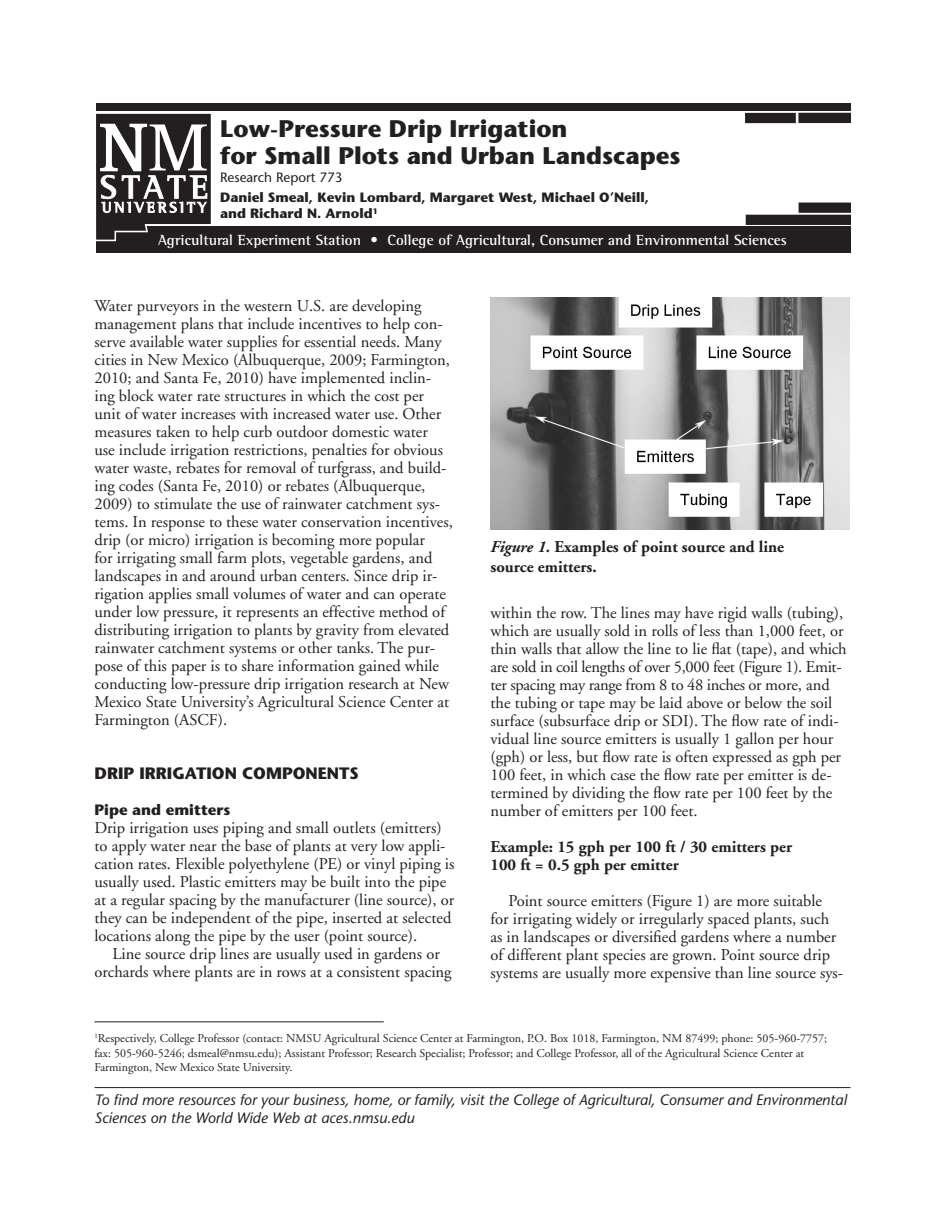
<style>
.page{position:relative;width:945px;height:1215px;background:#fff}
.page>*{position:absolute;margin:0;border:0;box-sizing:border-box;transform-origin:0 0}
.t1{font:700 24px/27px "Stone Sans";color:#231f20}
.A_Body_Text_11_12_no{font:16.5px/18px "Adobe Garamond";color:#231f20}
.A_Body_Text_11_12{font:16.5px/18px "Adobe Garamond";color:#231f20}
.A_Body_Text_11_12_no-2{font:700 16.5px/18px "Adobe Garamond";color:#231f20}
.A_Subtitle1_11_12_AL{font:700 16.5px "Stone Sans";color:#231f20}
.For_more_info{font:italic 15px/18px "Stone Sans";color:#231f20}
.t2{font:700 15px "Rotis Semi Serif";color:#fff}
.A_Subtitle2_10_12_TI{font:700 15px "Stone Sans";color:#231f20}
.t3{font:700 13.5px/16.5px "Stone Sans";color:#231f20}
.t4{font:13.5px "Stone Sans";color:#231f20}
.Footnote{font:12px/14.4px "Adobe Garamond";color:#231f20}
.s1{font-style:italic}
</style>
<div class="page">
<div style="left:96px;top:227px;width:754px;height:26px;background:#231f20"></div>
<svg style="left:96px;top:113px;width:117px;height:129px"></svg>
<div style="left:96px;top:104px;width:754px;height:7px;background:#231f20"></div>
<svg style="left:798px;top:113px;width:52px;height:10px"></svg>
<div style="left:745px;top:113px;width:51px;height:10px;background:#231f20"></div>
<svg style="left:746px;top:203px;width:104px;height:22px"></svg>
<hr style="left:94px;top:1087px;width:756px;height:1px;background:#231f20">
<hr style="left:94px;top:1021px;width:290px;height:1px;background:#231f20">
<img style="left:490px;top:298px;width:360px;height:231px">
<p class="t1" style="left:220px;top:115px;width:462px">Low-Pressure Drip Irrigation<br>for Small Plots and Urban Landscapes</p>
<p class="t4" style="left:220px;top:169px;width:124px">Research Report 773</p>
<p class="t3" style="left:220px;top:189px;width:430px">Daniel Smeal, Kevin Lombard, Margaret West, Michael O’Neill, and Richard N. Arnold<sup>1</sup></p>
<p class="t2" style="left:158px;top:231px;width:630px">Agricultural Experiment Station • College of Agricultural, Consumer and Environmental Sciences</p>
<p class="A_Body_Text_11_12_no" style="left:94px;top:297px;width:360px">Water purveyors in the western U.S. are developing management plans that include incentives to help con&shy;serve available water supplies for essential needs. Many cities in New Mexico (Albuquerque, 2009; Farmington, 2010; and Santa Fe, 2010) have implemented inclin&shy;ing block water rate structures in which the cost per unit of water increases with increased water use. Other measures taken to help curb outdoor domestic water<br>use include irrigation restrictions, penalties for obvious water waste, rebates for removal of turfgrass, and build&shy;ing codes (Santa Fe, 2010) or rebates (Albuquerque, 2009) to stimulate the use of rainwater catchment sys&shy;tems. In response to these water conservation incentives, drip (or micro) irrigation is becoming more popular<br>for irrigating small farm plots, vegetable gardens, and landscapes in and around urban centers. Since drip ir&shy;rigation applies small volumes of water and can operate under low pressure, it represents an effective method of distributing irrigation to plants by gravity from elevated rainwater catchment systems or other tanks. The pur&shy;pose of this paper is to share information gained while conducting low-pressure drip irrigation research at New Mexico State University’s Agricultural Science Center at Farmington (ASCF).</p>
<p class="A_Subtitle1_11_12_AL" style="left:94px;top:762px;width:266px">DRIP IRRIGATION COMPONENTS</p>
<p class="A_Subtitle2_10_12_TI" style="left:94px;top:800px;width:137px">Pipe and emitters</p>
<p class="A_Body_Text_11_12_no" style="left:94px;top:819px;width:362px">Drip irrigation uses piping and small outlets (emitters) to apply water near the base of plants at very low appli&shy;cation rates. Flexible polyethylene (PE) or vinyl piping is usually used. Plastic emitters may be built into the pipe at a regular spacing by the manufacturer (line source), or they can be independent of the pipe, inserted at selected locations along the pipe by the user (point source).</p>
<p class="A_Body_Text_11_12" style="left:94px;top:945px;width:359px;text-align:center">Line source drip lines are usually used in gardens or orchards where plants are in rows at a consistent spacing</p>
<p class="A_Body_Text_11_12_no-2" style="left:490px;top:538px;width:295px;line-height:19.5px"><span class="s1">Figure 1.</span> Examples of point source and line source emitters.</p>
<p class="A_Body_Text_11_12" style="left:490px;top:604px;width:358px">within the row. The lines may have rigid walls (tubing), which are usually sold in rolls of less than 1,000 feet, or thin walls that allow the line to lie flat (tape), and which are sold in coil lengths of over 5,000 feet (Figure 1). Emit&shy;ter spacing may range from 8 to 48 inches or more, and the tubing or tape may be laid above or below the soil surface (subsurface drip or SDI). The flow rate of indi&shy;vidual line source emitters is usually 1 gallon per hour (gph) or less, but flow rate is often expressed as gph per 100 feet, in which case the flow rate per emitter is de&shy;termined by dividing the flow rate per 100 feet by the number of emitters per 100 feet.</p>
<p class="A_Body_Text_11_12_no-2" style="left:490px;top:838px;width:303px">Example: 15 gph per 100 ft / 30 emitters per<br>100 ft = 0.5 gph per emitter</p>
<p class="A_Body_Text_11_12" style="left:490px;top:892px;width:354px;text-indent:18px">Point source emitters (Figure 1) are more suitable for irrigating widely or irregularly spaced plants, such as in landscapes or diversified gardens where a number of different plant species are grown. Point source drip systems are usually more expensive than line source sys-</p>
<p class="Footnote" style="left:94px;top:1031px;width:734px"><sup>1</sup>Respectively, College Professor (contact: NMSU Agricultural Science Center at Farmington, P.O. Box 1018, Farmington, NM 87499; phone: 505-960-7757; fax: 505-960-5246; dsmeal@nmsu.edu); Assistant Professor; Research Specialist; Professor; and College Professor, all of the Agricultural Science Center at<br>Farmington, New Mexico State University.</p>
<p class="For_more_info" style="left:94px;top:1091px;width:754px">To find more resources for your business, home, or family, visit the College of Agricultural, Consumer and Environmental<br>Sciences on the World Wide Web at aces.nmsu.edu</p>
</div>
